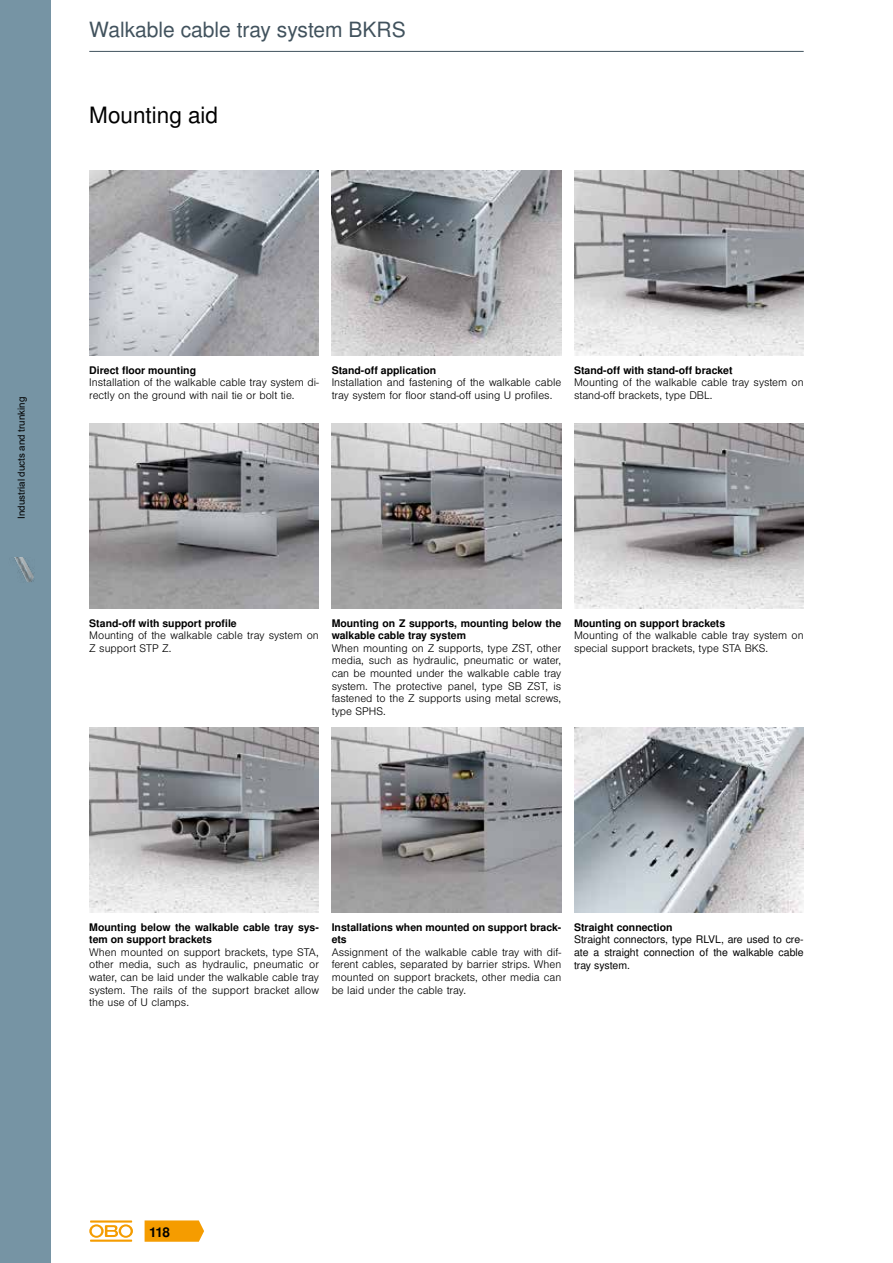
<style>
.page{position:relative;width:893px;height:1263px;background:#fff}
.page>*{position:absolute;margin:0;border:0;box-sizing:border-box;transform-origin:0 0}
.t1{font:22.5px "Nimbus San LOT";color:#000}
.t2{font:21px "Nimbus San LOT";color:#41525d}
.t3{font:700 13.5px "Nimbus San LOT";color:#000}
.t4{font:300 10.5px/12.6px "Nimbus San LOT";color:#000}
.t5{font:700 10.5px/12.6px "Nimbus San LOT";color:#000}
.t6{font:10.5px/12.6px "Nimbus San LOT";color:#000;text-align:justify}
.t7{font:9.75px "Arial";color:#000}
</style>
<div class="page">
<hr style="left:89px;top:51px;width:715px;height:1px;background:#41525d">
<img style="left:89px;top:170px;width:230px;height:185px">
<img style="left:332px;top:170px;width:229px;height:185px">
<img style="left:574px;top:170px;width:230px;height:185px">
<img style="left:89px;top:423px;width:230px;height:185px">
<img style="left:332px;top:423px;width:229px;height:185px">
<img style="left:574px;top:423px;width:230px;height:185px">
<img style="left:89px;top:727px;width:230px;height:185px">
<img style="left:332px;top:727px;width:229px;height:185px">
<img style="left:574px;top:727px;width:230px;height:185px">
<div style="left:0;top:0;width:51px;height:1263px;background:#7694a4"></div>
<svg style="left:145px;top:1220px;width:59px;height:22px"></svg>
<hr style="left:90px;top:1239px;width:42px;height:3px;background:#f59c00">
<svg style="left:89px;top:1224px;width:44px;height:14px"></svg>
<hr style="left:90px;top:1220px;width:42px;height:2px;background:#f59c00">
<img style="left:14px;top:557px;width:20px;height:25px">
<h2 class="t2" style="left:89px;top:17px;width:318px">Walkable cable tray system BKRS</h2>
<h1 class="t1" style="left:89px;top:102px;width:130px">Mounting aid</h1>
<p class="t7" style="left:15px;top:519px;width:123px;rotate:-90deg">Industrial ducts and trunking</p>
<p class="t5" style="left:89px;top:364px;width:108px">Direct floor mounting</p>
<p class="t4" style="left:89px;top:376px;width:231px">Installation of the walkable cable tray system di&shy;rectly on the ground with nail tie or bolt tie.</p>
<p class="t5" style="left:332px;top:364px;width:106px">Stand-off application</p>
<p class="t4" style="left:332px;top:376px;width:231px">Installation and fastening of the walkable cable tray system for floor stand-off using U profiles.</p>
<p class="t5" style="left:574px;top:364px;width:160px">Stand-off with stand-off bracket</p>
<p class="t4" style="left:574px;top:376px;width:231px">Mounting of the walkable cable tray system on stand-off brackets, type DBL.</p>
<p class="t5" style="left:89px;top:617px;width:149px">Stand-off with support profile</p>
<p class="t4" style="left:89px;top:629px;width:231px">Mounting of the walkable cable tray system on<br>Z support STP Z.</p>
<p class="t5" style="left:332px;top:617px;width:231px">Mounting on Z supports, mounting below the walkable cable tray system</p>
<p class="t4" style="left:332px;top:642px;width:231px;text-align:justify">When mounting on Z supports, type ZST, other media, such as hydraulic, pneumatic or water, can be mounted under the walkable cable tray system. The protective panel, type SB ZST, is fastened to the Z supports using metal screws, type SPHS.</p>
<p class="t5" style="left:574px;top:617px;width:153px">Mounting on support brackets</p>
<p class="t4" style="left:574px;top:629px;width:231px">Mounting of the walkable cable tray system on special support brackets, type STA BKS.</p>
<p class="t5" style="left:89px;top:921px;width:231px">Mounting below the walkable cable tray sys&shy;tem on support brackets</p>
<p class="t4" style="left:89px;top:946px;width:231px;text-align:justify">When mounted on support brackets, type STA, other media, such as hydraulic, pneumatic or water, can be laid under the walkable cable tray system. The rails of the support bracket allow the use of U clamps.</p>
<p class="t5" style="left:332px;top:921px;width:231px">Installations when mounted on support brack&shy;ets</p>
<p class="t4" style="left:332px;top:946px;width:231px;text-align:justify">Assignment of the walkable cable tray with dif&shy;ferent cables, separated by barrier strips. When mounted on support brackets, other media can be laid under the cable tray.</p>
<p class="t5" style="left:574px;top:921px;width:100px">Straight connection</p>
<p class="t6" style="left:574px;top:934px;width:231px">Straight connectors, type RLVL, are used to cre&shy;ate a straight connection of the walkable cable tray system.</p>
<p class="t3" style="left:149px;top:1224px;width:22px">118</p>
</div>
